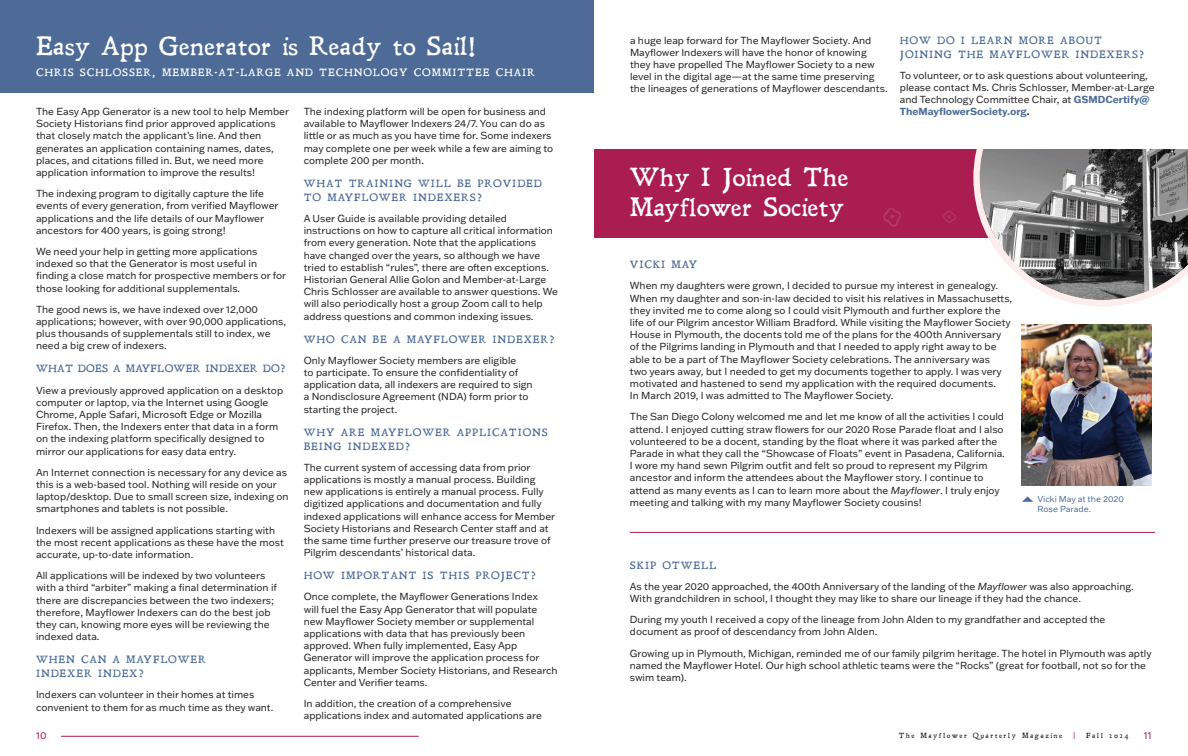
<style>
.page{position:relative;width:1188px;height:756px;background:#fff}
.page>*{position:absolute;margin:0;border:0;box-sizing:border-box;transform-origin:0 0}
.t1{font:25px/30px "Leander";letter-spacing:-.01em;color:#fff}
.t2{font:10px/12.2px "Franklin Gothic ATF";color:#231f20}
.t3{font:10px/14px "Leander";letter-spacing:.08em;color:#4d6b96}
.t4{font:10px "Leander";letter-spacing:.08em;color:#fff}
.t5{font:10px "Leander";letter-spacing:.02em;color:#4d6b96}
.t6{font:10px "Franklin Gothic ATF";color:#a91d50}
.t7{font:8.5px/10px "Franklin Gothic ATF";color:#4d6b96}
.t8{font:7px "Leander";letter-spacing:.2em;color:#231f20}
.t9{font:7px "Franklin Gothic ATF";color:#a91d50}
.s1{font-family:"Franklin Gothic ATF";font-weight:500}
.s2{font-weight:700;color:#4d6b96}
.s3{font-weight:700}
.s4{font-style:italic}
</style>
<div class="page">
<div style="left:0;top:0;width:594px;height:93px;background:#4d6b96"></div>
<hr style="left:61px;top:736px;width:358px;height:1px;background:#a91d50">
<div style="left:594px;top:149px;width:594px;height:89px;background:#a91d50"></div>
<svg style="left:883px;top:208px;width:18px;height:19px"></svg>
<svg style="left:943px;top:211px;width:13px;height:12px"></svg>
<svg style="left:973px;top:49px;width:215px;height:257px"></svg>
<div style="left:878px;top:52px;width:310px;height:97px;background:#fff"></div>
<hr style="left:630px;top:532px;width:525px;height:1px;background:#a91d50">
<img style="left:1022px;top:324px;width:130px;height:162px">
<svg style="left:1022px;top:496px;width:11px;height:6px"></svg>
<h1 class="t1" style="left:36px;top:31px;width:443px">Easy App Generator is Ready to Sail!</h1>
<p class="t4" style="left:36px;top:66px;width:501px">CHRIS SCHLOSSER, MEMBER<span class="s1">-</span>AT<span class="s1">-</span>LARGE AND TECHNOLOGY COMMITTEE CHAIR</p>
<p class="t2" style="left:36px;top:105px;width:255px">The Easy App Generator is a new tool to help Member Society Historians find prior approved applications that closely match the applicant’s line. And then generates an application containing names, dates, places, and citations filled in. But, we need more application information to improve the results!</p>
<p class="t2" style="left:36px;top:187px;width:244px">The indexing program to digitally capture the life events of every generation, from verified Mayflower applications and the life details of our Mayflower ancestors for 400 years, is going strong!</p>
<p class="t2" style="left:36px;top:245px;width:252px">We need your help in getting more applications indexed so that the Generator is most useful in finding a close match for prospective members or for those looking for additional supplementals.</p>
<p class="t2" style="left:36px;top:303px;width:252px">The good news is, we have indexed over 12,000 applications; however, with over 90,000 applications, plus thousands of supplementals still to index, we need a big crew of indexers.</p>
<p class="t5" style="left:36px;top:362px;width:251px">WHAT DOES A MAYFLOWER INDEXER DO?</p>
<p class="t2" style="left:36px;top:384px;width:249px">View a previously approved application on a desktop computer or laptop, via the Internet using Google Chrome, Apple Safari, Microsoft Edge or Mozilla Firefox. Then, the Indexers enter that data in a form on the indexing platform specifically designed to mirror our applications for easy data entry.</p>
<p class="t2" style="left:36px;top:466px;width:254px">An Internet connection is necessary for any device as this is a web-based tool. Nothing will reside on your laptop/desktop. Due to small screen size, indexing on smartphones and tablets is not possible.</p>
<p class="t2" style="left:36px;top:524px;width:249px">Indexers will be assigned applications starting with the most recent applications as these have the most accurate, up-to-date information.</p>
<p class="t2" style="left:36px;top:569px;width:243px">All applications will be indexed by two volunteers with a third “arbiter” making a final determination if there are discrepancies between the two indexers; therefore, Mayflower Indexers can do the best job they can, knowing more eyes will be reviewing the indexed data.</p>
<p class="t3" style="left:36px;top:653px;width:172px">WHEN CAN A MAYFLOWER<br>INDEXER INDEX?</p>
<p class="t2" style="left:36px;top:688px;width:239px">Indexers can volunteer in their homes at times convenient to them for as much time as they want.</p>
<p class="t2" style="left:304px;top:105px;width:251px">The indexing platform will be open for business and available to Mayflower Indexers 24/7. You can do as little or as much as you have time for. Some indexers may complete one per week while a few are aiming to complete 200 per month.</p>
<p class="t3" style="left:304px;top:176px;width:240px">WHAT TRAINING WILL BE PROVIDED<br>TO MAYFLOWER INDEXERS?</p>
<p class="t2" style="left:304px;top:212px;width:256px">A User Guide is available providing detailed instructions on how to capture all critical information from every generation. Note that the applications have changed over the years, so although we have tried to establish “rules”, there are often exceptions.<br>Historian General Allie Golon and Member-at-Large Chris Schlosser are available to answer questions. We will also periodically host a group Zoom call to help address questions and common indexing issues.</p>
<p class="t3" style="left:304px;top:332px;width:253px">WHO CAN BE A MAYFLOWER INDEXER?</p>
<p class="t2" style="left:304px;top:354px;width:230px">Only Mayflower Society members are eligible<br>to participate. To ensure the confidentiality of application data, all indexers are required to sign a Nondisclosure Agreement (NDA) form prior to starting the project.</p>
<p class="t3" style="left:304px;top:425px;width:246px">WHY ARE MAYFLOWER APPLICATIONS<br>BEING INDEXED?</p>
<p class="t2" style="left:304px;top:461px;width:253px">The current system of accessing data from prior applications is mostly a manual process. Building new applications is entirely a manual process. Fully digitized applications and documentation and fully indexed applications will enhance access for Member Society Historians and Research Center staff and at the same time further preserve our treasure trove of Pilgrim descendants’ historical data.</p>
<p class="t3" style="left:304px;top:569px;width:234px">HOW IMPORTANT IS THIS PROJECT?</p>
<p class="t2" style="left:304px;top:590px;width:255px">Once complete, the Mayflower Generations Index<br>will fuel the Easy App Generator that will populate new Mayflower Society member or supplemental applications with data that has previously been approved. When fully implemented, Easy App Generator will improve the application process for applicants, Member Society Historians, and Research Center and Verifier teams.</p>
<p class="t2" style="left:304px;top:697px;width:240px">In addition, the creation of a comprehensive applications index and automated applications are</p>
<p class="t2" style="left:630px;top:34px;width:259px">a huge leap forward for The Mayflower Society. And Mayflower Indexers will have the honor of knowing they have propelled The Mayflower Society to a new level in the digital age—at the same time preserving the lineages of generations of Mayflower descendants.</p>
<p class="t3" style="left:900px;top:33px;width:246px">HOW DO I LEARN MORE ABOUT<br>JOINING THE MAYFLOWER INDEXERS?</p>
<p class="t2" style="left:900px;top:69px;width:256px">To volunteer, or to ask questions about volunteering, please contact Ms. Chris Schlosser, Member-at-Large and Technology Committee Chair, at <span class="s2">GSMDCertify@ TheMayflowerSociety.org</span><span class="s3">.</span></p>
<h1 class="t1" style="left:630px;top:163px;width:220px">Why I Joined The<br>Mayflower Society</h1>
<p class="t3" style="left:630px;top:258px;width:69px">VICKI MAY</p>
<p class="t2" style="left:630px;top:280px;width:384px">When my daughters were grown, I decided to pursue my interest in genealogy.<br>When my daughter and son-in-law decided to visit his relatives in Massachusetts, they invited me to come along so I could visit Plymouth and further explore the life of our Pilgrim ancestor William Bradford. While visiting the Mayflower Society House in Plymouth, the docents told me of the plans for the 400th Anniversary of the Pilgrims landing in Plymouth and that I needed to apply right away to be able to be a part of The Mayflower Society celebrations. The anniversary was<br>two years away, but I needed to get my documents together to apply. I was very motivated and hastened to send my application with the required documents.<br>In March 2019, I was admitted to The Mayflower Society.</p>
<p class="t2" style="left:630px;top:411px;width:377px">The San Diego Colony welcomed me and let me know of all the activities I could attend. I enjoyed cutting straw flowers for our 2020 Rose Parade float and I also volunteered to be a docent, standing by the float where it was parked after the Parade in what they call the “Showcase of Floats” event in Pasadena, California.<br>I wore my hand sewn Pilgrim outfit and felt so proud to represent my Pilgrim ancestor and inform the attendees about the Mayflower story. I continue to attend as many events as I can to learn more about the <span class="s4">Mayflower</span>. I truly enjoy meeting and talking with my many Mayflower Society cousins!</p>
<p class="t7" style="left:1037px;top:494px;width:88px">Vicki May at the 2020<br>Rose Parade.</p>
<p class="t3" style="left:630px;top:558px;width:88px">SKIP OTWELL</p>
<p class="t2" style="left:630px;top:580px;width:505px">As the year 2020 approached, the 400th Anniversary of the landing of the <span class="s4">Mayflower</span> was also approaching.<br>With grandchildren in school, I thought they may like to share our lineage if they had the chance.</p>
<p class="t2" style="left:630px;top:613px;width:477px">During my youth I received a copy of the lineage from John Alden to my grandfather and accepted the document as proof of descendancy from John Alden.</p>
<p class="t2" style="left:630px;top:647px;width:523px">Growing up in Plymouth, Michigan, reminded me of our family pilgrim heritage. The hotel in Plymouth was aptly named the Mayflower Hotel. Our high school athletic teams were the “Rocks” (great for football, not so for the swim team).</p>
<p class="t6" style="left:36px;top:729px;width:12px">10</p>
<p class="t8" style="left:899px;top:731px;width:165px">The Mayflower Quarterly Magazine</p>
<p class="t9" style="left:1073px;top:730px;width:4px">|</p>
<p class="t8" style="left:1086px;top:731px;width:44px">Fall 2024</p>
<p class="t6" style="left:1144px;top:729px;width:10px">11</p>
</div>
